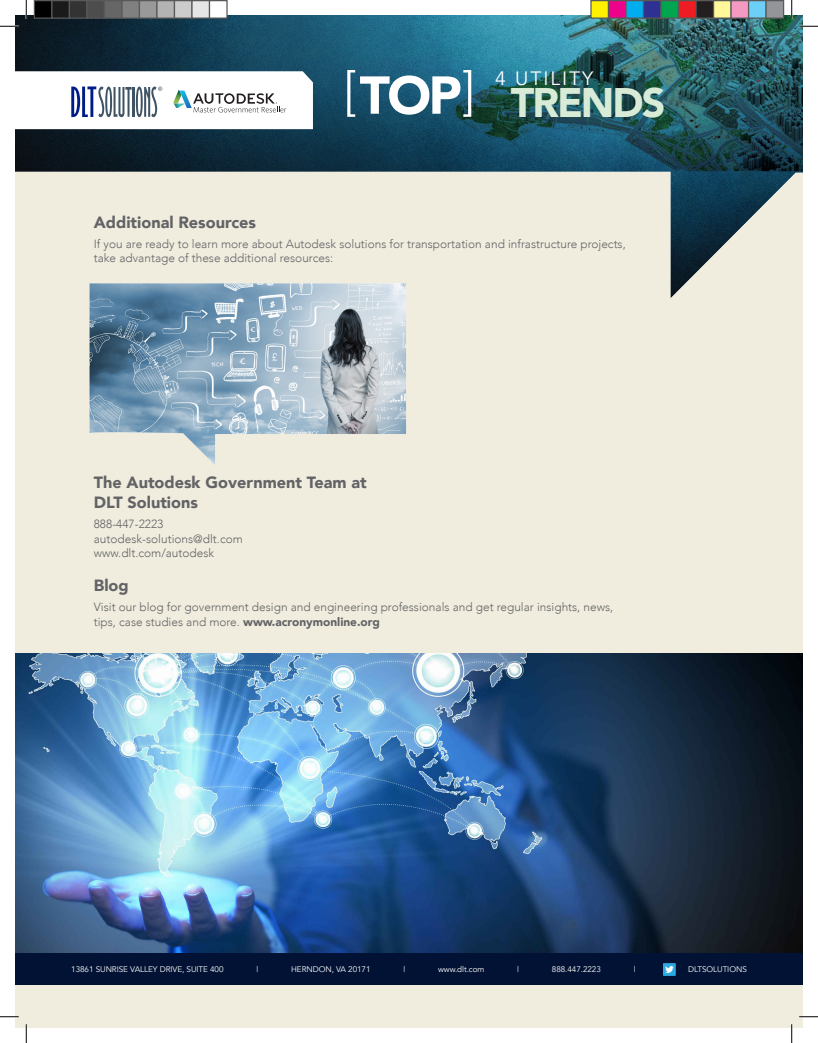
<style>
.page{position:relative;width:818px;height:1043px;background:#fff}
.page>*{position:absolute;margin:0;border:0;box-sizing:border-box;transform-origin:0 0}
.t1{font:900 52.75px "Avenir";color:#fff}
.t2{font:300 52.75px "Avenir";color:#fff}
.t3{font:900 41.12px "Avenir";letter-spacing:-.05em;color:#d8ebd7}
.t4{font:19.38px "Avenir";letter-spacing:.1em;color:#fff}
.t5{font:900 16.25px/20px "Avenir";color:#636366}
.t6{font:300 11.88px/14.4px "Avenir";color:#636366}
.Footer-copy{font:8.12px "Avenir";letter-spacing:-.01em;color:#fff}
.s1{font-weight:900}
</style>
<div class="page">
<div style="left:15px;top:127px;width:787px;height:526px;background:#f0eddf"></div>
<img style="left:15px;top:653px;width:787px;height:300px">
<div style="left:15px;top:982px;width:787px;height:46px;background:#f0eddf"></div>
<div style="left:15px;top:953px;width:787px;height:31px;background:#021234"></div>
<img style="left:15px;top:15px;width:787px;height:283px">
<svg style="left:15px;top:71px;width:298px;height:58px"></svg>
<div style="left:663px;top:963px;width:12px;height:12px;background:#2aaae1"></div>
<svg style="left:665px;top:966px;width:8px;height:7px"></svg>
<img style="left:89px;top:283px;width:317px;height:182px">
<svg style="left:0;top:25px;width:19px;height:2px"></svg>
<svg style="left:799px;top:25px;width:19px;height:2px"></svg>
<svg style="left:0;top:1016px;width:19px;height:1px"></svg>
<svg style="left:799px;top:1015px;width:19px;height:2px"></svg>
<svg style="left:25px;top:0;width:2px;height:19px"></svg>
<svg style="left:25px;top:1024px;width:2px;height:18px"></svg>
<svg style="left:790px;top:0;width:2px;height:19px"></svg>
<svg style="left:791px;top:1024px;width:1px;height:18px"></svg>
<div style="left:34px;top:1px;width:18px;height:17px;background:#000"></div>
<div style="left:34px;top:0;width:18px;height:19px;border:1px solid #595959"></div>
<div style="left:52px;top:1px;width:17px;height:17px;background:#1a1a1a"></div>
<div style="left:51px;top:0;width:19px;height:19px;border:1px solid #595959"></div>
<div style="left:69px;top:1px;width:18px;height:17px;background:#333"></div>
<div style="left:69px;top:0;width:19px;height:19px;border:1px solid #595959"></div>
<div style="left:87px;top:1px;width:17px;height:17px;background:#4d4d4d"></div>
<div style="left:86px;top:0;width:19px;height:19px;border:1px solid #595959"></div>
<div style="left:104px;top:1px;width:18px;height:17px;background:#666"></div>
<div style="left:104px;top:0;width:18px;height:19px;border:1px solid #595959"></div>
<div style="left:122px;top:1px;width:17px;height:17px;background:#808080"></div>
<div style="left:121px;top:0;width:19px;height:19px;border:1px solid #595959"></div>
<div style="left:139px;top:1px;width:18px;height:17px;background:#999"></div>
<div style="left:139px;top:0;width:19px;height:19px;border:1px solid #595959"></div>
<div style="left:157px;top:1px;width:17px;height:17px;background:#b3b3b3"></div>
<div style="left:156px;top:0;width:19px;height:19px;border:1px solid #595959"></div>
<div style="left:174px;top:1px;width:18px;height:17px;background:#ccc"></div>
<div style="left:174px;top:0;width:18px;height:19px;border:1px solid #595959"></div>
<div style="left:192px;top:1px;width:17px;height:17px;background:#e6e6e6"></div>
<div style="left:191px;top:0;width:19px;height:19px;border:1px solid #595959"></div>
<div style="left:209px;top:1px;width:18px;height:17px;background:#fff"></div>
<div style="left:209px;top:0;width:19px;height:19px;border:1px solid #595959"></div>
<div style="left:591px;top:1px;width:17px;height:17px;background:#fff101"></div>
<div style="left:590px;top:0;width:19px;height:19px;border:1px solid #595959"></div>
<div style="left:608px;top:1px;width:18px;height:17px;background:#ed028c"></div>
<div style="left:608px;top:0;width:18px;height:19px;border:1px solid #595959"></div>
<div style="left:626px;top:1px;width:17px;height:17px;background:#00aeef"></div>
<div style="left:625px;top:0;width:19px;height:19px;border:1px solid #595959"></div>
<div style="left:643px;top:1px;width:18px;height:17px;background:#2e3092"></div>
<div style="left:642px;top:0;width:19px;height:19px;border:1px solid #595959"></div>
<div style="left:661px;top:1px;width:17px;height:17px;background:#00a54f"></div>
<div style="left:660px;top:0;width:19px;height:19px;border:1px solid #595959"></div>
<div style="left:678px;top:1px;width:18px;height:17px;background:#ee1d23"></div>
<div style="left:678px;top:0;width:18px;height:19px;border:1px solid #595959"></div>
<div style="left:696px;top:1px;width:17px;height:17px;background:#231f20"></div>
<div style="left:695px;top:0;width:19px;height:19px;border:1px solid #595959"></div>
<div style="left:713px;top:1px;width:18px;height:17px;background:#fff79a"></div>
<div style="left:712px;top:0;width:19px;height:19px;border:1px solid #595959"></div>
<div style="left:731px;top:1px;width:17px;height:17px;background:#f499c2"></div>
<div style="left:730px;top:0;width:19px;height:19px;border:1px solid #595959"></div>
<div style="left:748px;top:1px;width:18px;height:17px;background:#6bcff6"></div>
<div style="left:748px;top:0;width:18px;height:19px;border:1px solid #595959"></div>
<div style="left:766px;top:1px;width:17px;height:17px;background:#939598"></div>
<div style="left:765px;top:0;width:19px;height:19px;border:1px solid #595959"></div>
<p class="t2" style="left:343px;top:59px;width:15px">[</p>
<p class="t2" style="left:461px;top:59px;width:15px">]</p>
<p class="t4" style="left:495px;top:67px;width:99px">4 UTILITY</p>
<p class="t1" style="left:359px;top:50px;width:104px">TOP</p>
<p class="t3" style="left:511px;top:68px;width:156px">TRENDS</p>
<p class="t5" style="left:94px;top:212px;width:164px">Additional Resources</p>
<p class="t6" style="left:94px;top:237px;width:533px">If you are ready to learn more about Autodesk solutions for transportation and infrastructure projects, take advantage of these additional resources:</p>
<p class="t5" style="left:94px;top:472px;width:274px">The Autodesk Government Team at<br>DLT Solutions</p>
<p class="t6" style="left:94px;top:517px;width:71px">888-447-2223</p>
<p class="t6" style="left:94px;top:531px;width:151px">autodesk-solutions@dlt.com</p>
<p class="t6" style="left:94px;top:545px;width:122px">www.dlt.com/autodesk</p>
<p class="t5" style="left:94px;top:575px;width:36px">Blog</p>
<p class="t6" style="left:94px;top:600px;width:521px">Visit our blog for government design and engineering professionals and get regular insights, news, tips, case studies and more. <span class="s1">www.acronymonline.org</span></p>
<p class="Footer-copy" style="left:71px;top:964px;width:154px">13861 SUNRISE VALLEY DRIVE, SUITE 400</p>
<p class="Footer-copy" style="left:256px;top:964px;width:3px">|</p>
<p class="Footer-copy" style="left:291px;top:964px;width:81px">HERNDON, VA 20171</p>
<p class="Footer-copy" style="left:403px;top:964px;width:3px">|</p>
<p class="Footer-copy" style="left:438px;top:964px;width:48px">www.dlt.com</p>
<p class="Footer-copy" style="left:517px;top:964px;width:3px">|</p>
<p class="Footer-copy" style="left:552px;top:964px;width:50px">888.447.2223</p>
<p class="Footer-copy" style="left:633px;top:964px;width:3px">|</p>
<p class="Footer-copy" style="left:688px;top:964px;width:60px">DLTSOLUTIONS</p>
</div>
